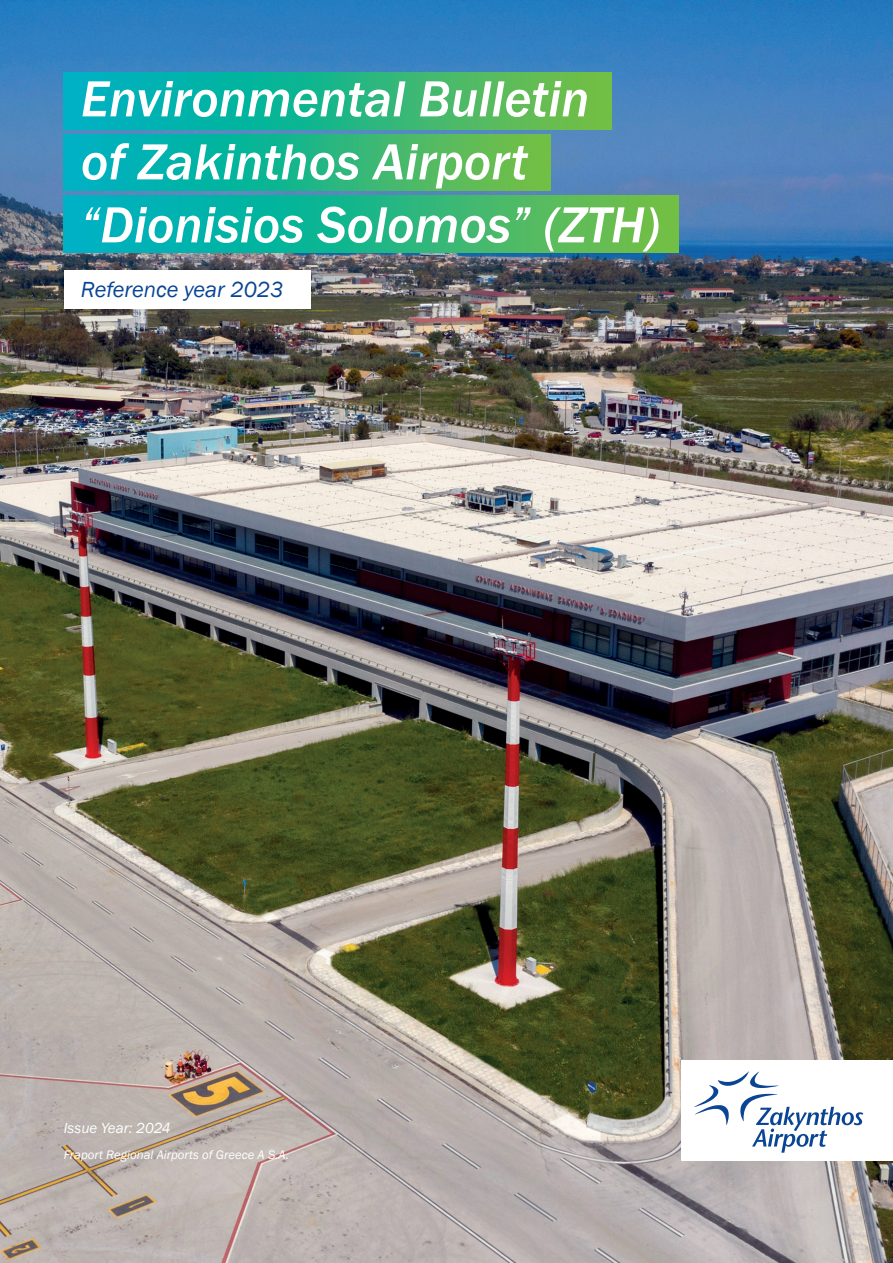
<style>
.page{position:relative;width:893px;height:1263px;background:#fff}
.page>*{position:absolute;margin:0;border:0;box-sizing:border-box;transform-origin:0 0}
.t1{font:italic 500 52.5px "Franklin Gothic";color:#fff}
.t2{font:italic 22.5px "Franklin Gothic";color:#094594}
.t3{font:italic 15px "Franklin Gothic";color:#fff}
.t4{font:italic 12.75px "Franklin Gothic";color:#fff}
</style>
<div class="page">
<img style="left:0;top:0;width:893px;height:1263px">
<div style="left:681px;top:1060px;width:212px;height:101px;background:#fff"></div>
<svg style="left:694px;top:1071px;width:169px;height:82px"></svg>
<div style="left:64px;top:270px;width:246px;height:38px;background:#fff"></div>
<svg style="left:64px;top:72px;width:547px;height:57px;background:#29b685"></svg>
<svg style="left:64px;top:134px;width:486px;height:57px;background:#28b686"></svg>
<svg style="left:64px;top:196px;width:615px;height:57px;background:#29b685"></svg>
<p class="t1" style="left:81px;top:66px;width:510px">Environmental Bulletin</p>
<p class="t1" style="left:81px;top:129px;width:448px">of Zakinthos Airport</p>
<p class="t1" style="left:81px;top:192px;width:581px">“Dionisios Solomos” (ZTH)</p>
<p class="t2" style="left:81px;top:275px;width:204px">Reference year 2023</p>
<p class="t3" style="left:64px;top:1119px;width:108px">Issue Year: 2024</p>
<p class="t4" style="left:64px;top:1146px;width:227px">Fraport Regional Airports of Greece Α S.A.</p>
</div>
